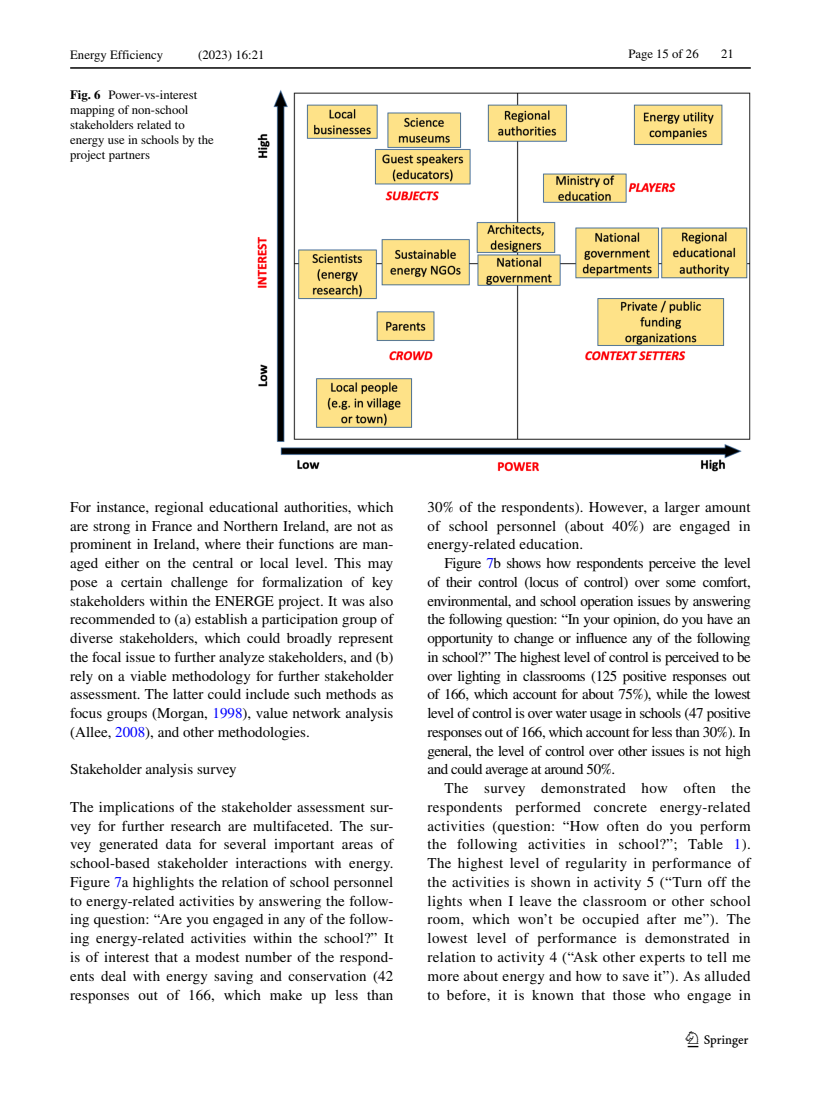
<style>
.page{position:relative;width:821px;height:1106px;background:#fff}
.page>*{position:absolute;margin:0;border:0;box-sizing:border-box;transform-origin:0 0}
.t1{font:22.5px "Springnew Regular 3";color:#000}
.t2{font:15px/18.8px "STIX";letter-spacing:.01em;color:#000;text-align:justify}
.t3{font:12.75px/15px "STIX";color:#000}
.s1{font-weight:700}
.s2{color:#00f}
</style>
<div class="page">
<hr style="left:70px;top:67px;width:680px;height:2px;background:#000">
<img style="left:257px;top:90px;width:493px;height:381px">
<p class="t3" style="left:70px;top:48px;width:94px">Energy Efficiency</p>
<p class="t3" style="left:198px;top:48px;width:68px">(2023) 16:21</p>
<p class="t3" style="left:70px;top:88px;width:145px"><span class="s1">Fig. 6</span> Power-vs-interest mapping of non-school stakeholders related to energy use in schools by the project partners</p>
<p class="t3" style="left:628px;top:47px;width:72px">Page 15 of 26</p>
<p class="t3" style="left:721px;top:47px;width:14px">21</p>
<p class="t2" style="left:70px;top:498px;width:325px">For instance, regional educational authorities, which are strong in France and Northern Ireland, are not as prominent in Ireland, where their functions are man&shy;aged either on the central or local level. This may pose a certain challenge for formalization of key stakeholders within the ENERGE project. It was also recommended to (a) establish a participation group of diverse stakeholders, which could broadly represent the focal issue to further analyze stakeholders, and (b) rely on a viable methodology for further stakeholder assessment. The latter could include such methods as focus groups (Morgan, <span class="s2">1998</span>), value network analysis (Allee, <span class="s2">2008</span>), and other methodologies.</p>
<p class="t2" style="left:70px;top:761px;width:168px">Stakeholder analysis survey</p>
<p class="t2" style="left:70px;top:798px;width:325px">The implications of the stakeholder assessment sur&shy;vey for further research are multifaceted. The sur&shy;vey generated data for several important areas of school-based stakeholder interactions with energy.<br>Figure <span class="s2">7</span>a highlights the relation of school personnel to energy-related activities by answering the follow&shy;ing question: “Are you engaged in any of the follow&shy;ing energy-related activities within the school?” It is of interest that a modest number of the respond&shy;ents deal with energy saving and conservation (42 responses out of 166, which make up less than</p>
<p class="t2" style="left:427px;top:498px;width:325px">30% of the respondents). However, a larger amount of school personnel (about 40%) are engaged in energy-related education.</p>
<p class="t2" style="left:427px;top:554px;width:325px;text-indent:17px">Figure <span class="s2">7</span>b shows how respondents perceive the level of their control (locus of control) over some comfort, environmental, and school operation issues by answering the following question: “In your opinion, do you have an opportunity to change or influence any of the following in school?” The highest level of control is perceived to be over lighting in classrooms (125 positive responses out of 166, which account for about 75%), while the lowest level of control is over water usage in schools (47 positive responses out of 166, which account for less than 30%). In general, the level of control over other issues is not high and could average at around 50%.</p>
<p class="t2" style="left:427px;top:779px;width:325px;text-indent:17px">The survey demonstrated how often the respondents performed concrete energy-related activities (question: “How often do you perform the following activities in school?”; Table <span class="s2">1</span>).<br>The highest level of regularity in performance of the activities is shown in activity 5 (“Turn off the lights when I leave the classroom or other school room, which won’t be occupied after me”). The lowest level of performance is demonstrated in relation to activity 4 (“Ask other experts to tell me more about energy and how to save it”). As alluded to before, it is known that those who engage in</p>
<h1 class="t1" style="left:687px;top:1031px;width:62px">1 3</h1>
</div>
